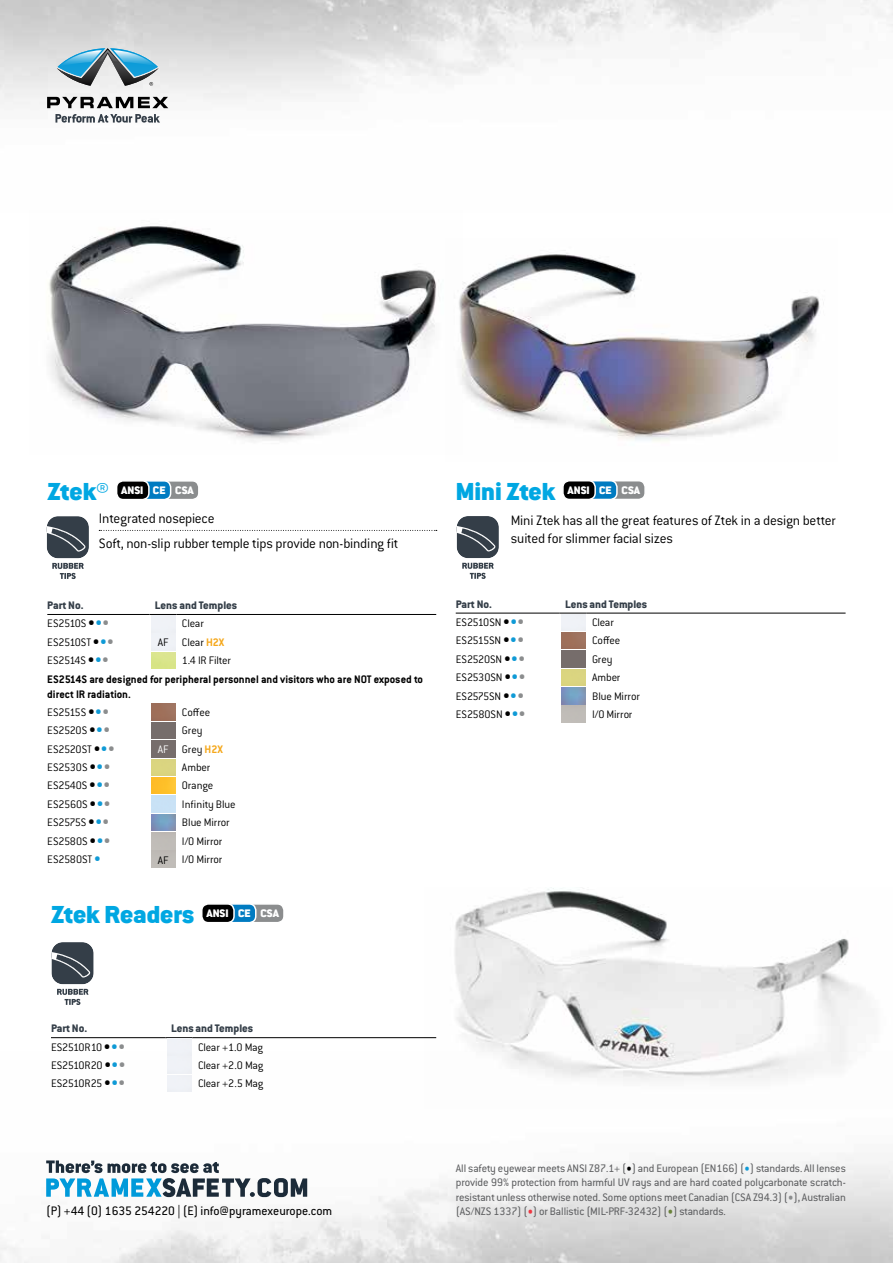
<style>
.page{position:relative;width:893px;height:1263px;background:#fff}
.page>*{position:absolute;margin:0;border:0;box-sizing:border-box;transform-origin:0 0}
.t1{font:900 27px "Conduit ITC Std";color:#00a7e2}
.t2{font:300 15px/18px "Conduit ITC Std";letter-spacing:-.015em;color:#000}
.t3{font:13.5px "Conduit ITC Std";color:#000}
.t4{font:300 12px "Conduit ITC Std";letter-spacing:-.01em;color:#000}
.t5{font:12px/14.4px "Conduit ITC Std";letter-spacing:-.005em;color:#5f6062;text-align:justify}
.t6{font:700 12px/15px "Conduit ITC Std";color:#000}
.t7{font:800 12px "Conduit ITC Std";color:#343e48}
.t8{font:900 12px "Conduit ITC Std";color:#fff}
.t9{font:300 12px "Conduit ITC Std";color:#fff}
.s1{font-weight:900;font-size:13.8px}
.s2{font-weight:900;font-size:13.8px;color:#0f9ad6}
.s3{font-weight:900;font-size:13.8px;color:#8b8d8e}
.s4{font-weight:700;color:#f5a81c}
.s5{font-size:13.8px;color:#000}
.s6{font-size:13.8px;color:#0f9ad6}
.s7{font-size:13.8px;color:#8b8d8e}
.s8{font-size:13.8px;color:#ef3742}
.s9{font-size:13.8px;color:#6a823a}
</style>
<div class="page">
<img style="left:463px;top:253px;width:361px;height:188px">
<img style="left:49px;top:226px;width:414px;height:215px">
<hr style="left:456px;top:613px;width:104px;height:1px;background:#000">
<svg style="left:560px;top:613px;width:27px;height:1px"></svg>
<hr style="left:587px;top:613px;width:259px;height:1px;background:#000">
<img style="left:561px;top:614px;width:24px;height:35px">
<div style="left:563px;top:481px;width:82px;height:18px;background:#8b8d8e;border-radius:7px"></div>
<div style="left:562px;top:480px;width:84px;height:20px;border:2px solid #fff;border-radius:7px"></div>
<div style="left:563px;top:481px;width:54px;height:18px;background:#007bc1;border-radius:7px"></div>
<div style="left:562px;top:480px;width:56px;height:20px;border:2px solid #fff;border-radius:7px"></div>
<div style="left:563px;top:481px;width:32px;height:18px;background:#000;border-radius:7px"></div>
<div style="left:562px;top:480px;width:34px;height:20px;border:2px solid #fff;border-radius:7px"></div>
<svg style="left:457px;top:516px;width:42px;height:63px"></svg>
<div style="left:117px;top:481px;width:82px;height:19px;background:#8b8d8e;border-radius:7px"></div>
<div style="left:116px;top:480px;width:84px;height:20px;border:2px solid #fff;border-radius:7px"></div>
<div style="left:117px;top:481px;width:54px;height:19px;background:#007bc1;border-radius:7px"></div>
<div style="left:116px;top:480px;width:55px;height:20px;border:2px solid #fff;border-radius:7px"></div>
<div style="left:117px;top:481px;width:32px;height:19px;background:#000;border-radius:7px"></div>
<div style="left:116px;top:480px;width:34px;height:20px;border:2px solid #fff;border-radius:7px"></div>
<svg style="left:99px;top:530px;width:338px;height:1px"></svg>
<svg style="left:47px;top:516px;width:42px;height:63px"></svg>
<hr style="left:47px;top:614px;width:103px;height:1px;background:#000">
<svg style="left:150px;top:614px;width:27px;height:1px"></svg>
<hr style="left:177px;top:614px;width:259px;height:1px;background:#000">
<img style="left:151px;top:704px;width:24px;height:16px">
<img style="left:151px;top:777px;width:24px;height:17px">
<svg style="left:51px;top:942px;width:43px;height:63px"></svg>
<hr style="left:51px;top:1037px;width:115px;height:1px;background:#000">
<svg style="left:166px;top:1037px;width:27px;height:1px"></svg>
<hr style="left:193px;top:1037px;width:243px;height:1px;background:#000">
<div style="left:202px;top:904px;width:82px;height:19px;background:#8b8d8e;border-radius:7px"></div>
<div style="left:201px;top:903px;width:84px;height:20px;border:2px solid #fff;border-radius:7px"></div>
<div style="left:202px;top:904px;width:54px;height:19px;background:#007bc1;border-radius:7px"></div>
<div style="left:201px;top:903px;width:56px;height:20px;border:2px solid #fff;border-radius:7px"></div>
<div style="left:202px;top:904px;width:32px;height:19px;background:#000;border-radius:7px"></div>
<div style="left:201px;top:903px;width:34px;height:20px;border:2px solid #fff;border-radius:7px"></div>
<img style="left:425px;top:888px;width:447px;height:201px">
<svg style="left:55px;top:114px;width:105px;height:9px"></svg>
<svg style="left:47px;top:97px;width:121px;height:11px"></svg>
<svg style="left:57px;top:48px;width:102px;height:38px;background:#88aebf"></svg>
<svg style="left:46px;top:1160px;width:261px;height:37px"></svg>
<h1 class="t1" style="left:47px;top:477px;width:63px">Ztek®</h1>
<p class="t8" style="left:121px;top:484px;width:74px">ANSI CE CSA</p>
<p class="t2" style="left:99px;top:506px;width:301px;line-height:24.8px">Integrated nosepiece<br>Soft, non-slip rubber temple tips provide non-binding fit</p>
<p class="t7" style="left:47px;top:598px;width:38px">Part No.</p>
<p class="t7" style="left:155px;top:598px;width:84px">Lens and Temples</p>
<p class="t4" style="left:47px;top:616px;width:63px">ES2510S <span class="s1">•</span><span class="s2">•</span><span class="s3">•</span></p>
<p class="t4" style="left:182px;top:616px;width:23px">Clear</p>
<p class="t4" style="left:47px;top:635px;width:68px">ES2510ST <span class="s1">•</span><span class="s2">•</span><span class="s3">•</span></p>
<p class="t4" style="left:158px;top:635px;width:68px">AF Clear <span class="s4">H2X</span></p>
<p class="t4" style="left:47px;top:653px;width:63px">ES2514S <span class="s1">•</span><span class="s2">•</span><span class="s3">•</span></p>
<p class="t4" style="left:182px;top:653px;width:51px">1.4 IR Filter</p>
<p class="t6" style="left:47px;top:671px;width:377px">ES2514S are designed for peripheral personnel and visitors who are NOT exposed to direct IR radiation.</p>
<p class="t4" style="left:47px;top:705px;width:63px">ES2515S <span class="s1">•</span><span class="s2">•</span><span class="s3">•</span></p>
<p class="t4" style="left:182px;top:705px;width:30px">Coffee</p>
<p class="t4" style="left:47px;top:723px;width:64px">ES2520S <span class="s1">•</span><span class="s2">•</span><span class="s3">•</span></p>
<p class="t4" style="left:182px;top:723px;width:22px">Grey</p>
<p class="t4" style="left:47px;top:742px;width:69px">ES2520ST <span class="s1">•</span><span class="s2">•</span><span class="s3">•</span></p>
<p class="t4" style="left:182px;top:742px;width:42px">Grey <span class="s4">H2X</span></p>
<p class="t4" style="left:47px;top:760px;width:64px">ES2530S <span class="s1">•</span><span class="s2">•</span><span class="s3">•</span></p>
<p class="t4" style="left:182px;top:760px;width:30px">Amber</p>
<p class="t4" style="left:47px;top:778px;width:64px">ES2540S <span class="s1">•</span><span class="s2">•</span><span class="s3">•</span></p>
<p class="t4" style="left:182px;top:778px;width:33px">Orange</p>
<p class="t4" style="left:47px;top:797px;width:65px">ES2560S <span class="s1">•</span><span class="s2">•</span><span class="s3">•</span></p>
<p class="t4" style="left:182px;top:797px;width:55px">Infinity Blue</p>
<p class="t4" style="left:47px;top:815px;width:63px">ES2575S <span class="s1">•</span><span class="s2">•</span><span class="s3">•</span></p>
<p class="t4" style="left:182px;top:815px;width:49px">Blue Mirror</p>
<p class="t4" style="left:47px;top:833px;width:64px">ES2580S <span class="s1">•</span><span class="s2">•</span><span class="s3">•</span></p>
<p class="t4" style="left:182px;top:833px;width:42px">I/O Mirror</p>
<p class="t4" style="left:47px;top:852px;width:55px">ES2580ST <span class="s2">•</span></p>
<p class="t4" style="left:182px;top:852px;width:42px">I/O Mirror</p>
<p class="t9" style="left:158px;top:742px;width:12px">AF</p>
<p class="t4" style="left:158px;top:853px;width:12px">AF</p>
<h1 class="t1" style="left:51px;top:900px;width:145px">Ztek Readers</h1>
<p class="t8" style="left:206px;top:907px;width:74px">ANSI CE CSA</p>
<h1 class="t1" style="left:456px;top:477px;width:101px">Mini Ztek</h1>
<p class="t8" style="left:568px;top:483px;width:74px">ANSI CE CSA</p>
<p class="t2" style="left:511px;top:510px;width:326px">Mini Ztek has all the great features of Ztek in a design better suited for slimmer facial sizes</p>
<p class="t7" style="left:456px;top:597px;width:38px">Part No.</p>
<p class="t7" style="left:565px;top:597px;width:84px">Lens and Temples</p>
<p class="t4" style="left:456px;top:615px;width:70px">ES2510SN <span class="s1">•</span><span class="s2">•</span><span class="s3">•</span></p>
<p class="t4" style="left:592px;top:615px;width:23px">Clear</p>
<p class="t4" style="left:456px;top:633px;width:70px">ES2515SN <span class="s1">•</span><span class="s2">•</span><span class="s3">•</span></p>
<p class="t4" style="left:592px;top:633px;width:30px">Coffee</p>
<p class="t4" style="left:456px;top:652px;width:71px">ES2520SN <span class="s1">•</span><span class="s2">•</span><span class="s3">•</span></p>
<p class="t4" style="left:592px;top:652px;width:22px">Grey</p>
<p class="t4" style="left:456px;top:670px;width:71px">ES2530SN <span class="s1">•</span><span class="s2">•</span><span class="s3">•</span></p>
<p class="t4" style="left:592px;top:670px;width:30px">Amber</p>
<p class="t4" style="left:456px;top:688px;width:70px">ES2575SN <span class="s1">•</span><span class="s2">•</span><span class="s3">•</span></p>
<p class="t4" style="left:592px;top:688px;width:49px">Blue Mirror</p>
<p class="t4" style="left:456px;top:707px;width:71px">ES2580SN <span class="s1">•</span><span class="s2">•</span><span class="s3">•</span></p>
<p class="t4" style="left:592px;top:707px;width:42px">I/O Mirror</p>
<p class="t7" style="left:51px;top:1021px;width:38px">Part No.</p>
<p class="t7" style="left:171px;top:1021px;width:84px">Lens and Temples</p>
<p class="t4" style="left:51px;top:1040px;width:75px">ES2510R10 <span class="s1">•</span><span class="s2">•</span><span class="s3">•</span></p>
<p class="t4" style="left:198px;top:1039px;width:66px">Clear +1.0 Mag</p>
<p class="t4" style="left:51px;top:1058px;width:76px">ES2510R20 <span class="s1">•</span><span class="s2">•</span><span class="s3">•</span></p>
<p class="t4" style="left:198px;top:1058px;width:67px">Clear +2.0 Mag</p>
<p class="t4" style="left:51px;top:1076px;width:75px">ES2510R25 <span class="s1">•</span><span class="s2">•</span><span class="s3">•</span></p>
<p class="t4" style="left:198px;top:1076px;width:67px">Clear +2.5 Mag</p>
<p class="t3" style="left:46px;top:1203px;width:288px">(P) +44 (0) 1635 254220 | (E) info@pyramexeurope.com</p>
<p class="t5" style="left:456px;top:1161px;width:391px">All safety eyewear meets ANSI Z87.1+ (<span class="s5">•</span>) and European (EN166) (<span class="s6">•</span>) standards. All lenses provide 99% protection from harmful UV rays and are hard coated polycarbonate scratch&shy;resistant unless otherwise noted. Some options meet Canadian (CSA Z94.3) (<span class="s7">•</span>), Australian (AS/NZS 1337) (<span class="s8">•</span>) or Ballistic (MIL-PRF-32432) (<span class="s9">•</span>) standards.</p>
</div>
